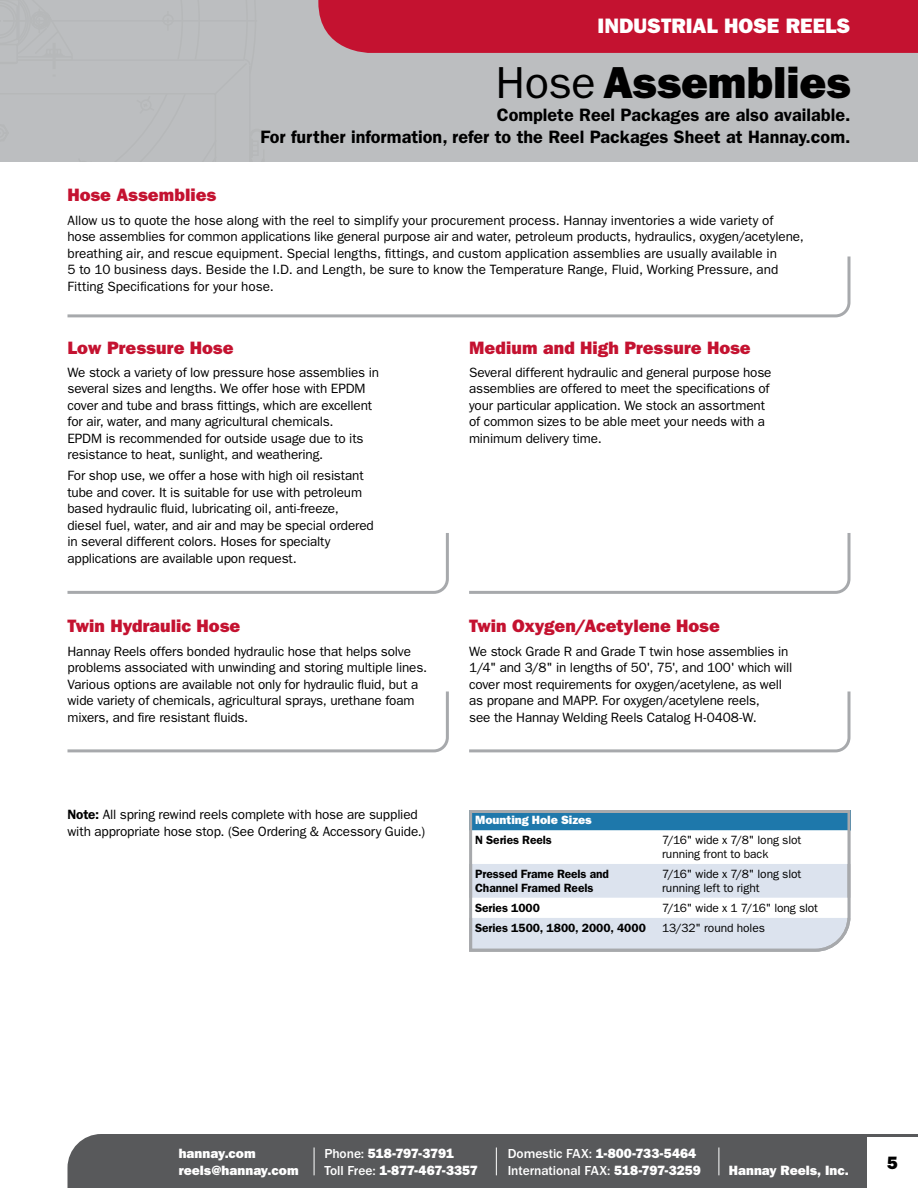
<style>
.page{position:relative;width:918px;height:1188px;background:#fff}
.page>*{position:absolute;margin:0;border:0;box-sizing:border-box;transform-origin:0 0}
.t1{font:45px "ITC Franklin Gothic Std Hvy";color:#000}
.t2{font:21px "ITC Franklin Gothic Std Hvy";color:#fff}
.t3{font:600 18px/22.5px "ITC Franklin Gothic Std";color:#000;text-align:right}
.t4{font:18px "ITC Franklin Gothic Std Hvy";color:#c41230}
.t5{font:18px "ITC Franklin Gothic Std Hvy";color:#000}
.t6{font:13.5px/16.5px "ITC Franklin Gothic Std";letter-spacing:-.01em;color:#000}
.t7{font:13.5px/16.5px "ITC Franklin Gothic Std Hvy";color:#fff}
.t8{font:13.5px/16.5px "ITC Franklin Gothic Std Hvy";letter-spacing:-.02em;color:#fff}
.t9{font:500 13.5px "ITC Franklin Gothic Std";letter-spacing:-.005em;color:#fff}
.t10{font:12px/13.5px "ITC Franklin Gothic Std";letter-spacing:-.01em;color:#000}
.t11{font:600 12px/13.5px "ITC Franklin Gothic Std";letter-spacing:-.005em;color:#000}
.t12{font:12px "ITC Franklin Gothic Std Hvy";letter-spacing:-.005em;color:#fff}
.s1{font-family:"ITC Franklin Gothic Std"}
.s2{font-weight:600}
.s3{font-family:"ITC Franklin Gothic Std";font-weight:500}
.s4{font-family:"ITC Franklin Gothic Std Hvy";font-weight:400}
</style>
<div class="page">
<div style="left:0;top:0;width:918px;height:162px;background:#bcbec0"></div>
<div style="left:67px;top:1134px;width:797px;height:54px;background:#58595b"></div>
<svg style="left:864px;top:1134px;width:54px;height:54px"></svg>
<div style="left:318px;top:0;width:600px;height:53px;background:#c41230"></div>
<svg style="left:314px;top:1148px;width:1px;height:27px"></svg>
<svg style="left:496px;top:1148px;width:1px;height:27px"></svg>
<svg style="left:719px;top:1148px;width:1px;height:27px"></svg>
<svg style="left:469px;top:810px;width:382px;height:142px"></svg>
<svg style="left:469px;top:691px;width:382px;height:62px"></svg>
<svg style="left:469px;top:533px;width:382px;height:61px"></svg>
<svg style="left:67px;top:256px;width:784px;height:62px"></svg>
<svg style="left:67px;top:691px;width:382px;height:62px"></svg>
<svg style="left:67px;top:533px;width:382px;height:61px"></svg>
<h2 class="t2" style="left:598px;top:14px;width:254px">INDUSTRIAL HOSE REELS</h2>
<h1 class="t1" style="left:496px;top:56px;width:356px"><span class="s1">Hose</span> Assemblies</h1>
<h3 class="t3" style="left:260px;top:103px;width:592px">Complete Reel Packages are also available.<br>For further information, refer to the Reel Packages Sheet at Hannay.com.</h3>
<h3 class="t4" style="left:68px;top:185px;width:150px">Hose Assemblies</h3>
<p class="t6" style="left:68px;top:212px;width:738px">Allow us to quote the hose along with the reel to simplify your procurement process. Hannay inventories a wide variety of hose assemblies for common applications like general purpose air and water, petroleum products, hydraulics, oxygen/acetylene, breathing air, and rescue equipment. Special lengths, fittings, and custom application assemblies are usually available in<br>5 to 10 business days. Beside the I.D. and Length, be sure to know the Temperature Range, Fluid, Working Pressure, and Fitting Specifications for your hose.</p>
<h3 class="t4" style="left:68px;top:337px;width:168px">Low Pressure Hose</h3>
<p class="t6" style="left:68px;top:364px;width:313px">We stock a variety of low pressure hose assemblies in several sizes and lengths. We offer hose with EPDM cover and tube and brass fittings, which are excellent for air, water, and many agricultural chemicals.<br>EPDM is recommended for outside usage due to its resistance to heat, sunlight, and weathering.</p>
<p class="t6" style="left:68px;top:467px;width:308px">For shop use, we offer a hose with high oil resistant tube and cover. It is suitable for use with petroleum based hydraulic fluid, lubricating oil, anti-freeze, diesel fuel, water, and air and may be special ordered in several different colors. Hoses for specialty applications are available upon request.</p>
<h3 class="t4" style="left:68px;top:616px;width:174px">Twin Hydraulic Hose</h3>
<p class="t6" style="left:68px;top:643px;width:361px">Hannay Reels offers bonded hydraulic hose that helps solve problems associated with unwinding and storing multiple lines.<br>Various options are available not only for hydraulic fluid, but a wide variety of chemicals, agricultural sprays, urethane foam mixers, and fire resistant fluids.</p>
<h3 class="t4" style="left:469px;top:337px;width:283px">Medium and High Pressure Hose</h3>
<p class="t6" style="left:469px;top:364px;width:304px">Several different hydraulic and general purpose hose assemblies are offered to meet the specifications of your particular application. We stock an assortment of common sizes to be able meet your needs with a minimum delivery time.</p>
<h3 class="t4" style="left:469px;top:616px;width:252px">Twin Oxygen/Acetylene Hose</h3>
<p class="t6" style="left:469px;top:643px;width:325px">We stock Grade R and Grade T twin hose assemblies in 1/4" and 3/8" in lengths of 50', 75', and 100' which will cover most requirements for oxygen/acetylene, as well as propane and MAPP. For oxygen/acetylene reels,<br>see the Hannay Welding Reels Catalog H-0408-W.</p>
<p class="t6" style="left:68px;top:807px;width:359px"><span class="s2">Note:</span> All spring rewind reels complete with hose are supplied with appropriate hose stop. (See Ordering &amp; Accessory Guide.)</p>
<p class="t12" style="left:475px;top:813px;width:118px">Mounting Hole Sizes</p>
<p class="t11" style="left:475px;top:834px;width:78px">N Series Reels</p>
<p class="t10" style="left:662px;top:834px;width:141px">7/16" wide x 7/8" long slot running front to back</p>
<p class="t11" style="left:475px;top:867px;width:135px">Pressed Frame Reels and<br>Channel Framed Reels</p>
<p class="t10" style="left:662px;top:867px;width:141px">7/16" wide x 7/8" long slot running left to right</p>
<p class="t11" style="left:475px;top:901px;width:66px">Series 1000</p>
<p class="t10" style="left:662px;top:901px;width:158px">7/16" wide x 1 7/16" long slot</p>
<p class="t11" style="left:475px;top:921px;width:172px">Series 1500, 1800, 2000, 4000</p>
<p class="t10" style="left:662px;top:921px;width:104px">13/32" round holes</p>
<p class="t7" style="left:179px;top:1145px;width:121px">hannay.com reels@hannay.com</p>
<p class="t8" style="left:324px;top:1145px;width:155px"><span class="s3">Phone:</span> 518-797-3791<br><span class="s3">Toll Free:</span> 1-877-467-3357</p>
<p class="t7" style="left:508px;top:1145px;width:190px"><span class="s3">Domestic FAX:</span> 1-800-733-5464</p>
<p class="t9" style="left:508px;top:1162px;width:195px">International FAX: <span class="s4">518-797-3259</span></p>
<p class="t7" style="left:729px;top:1162px;width:122px">Hannay Reels, Inc.</p>
<h3 class="t5" style="left:887px;top:1152px;width:12px">5</h3>
</div>
